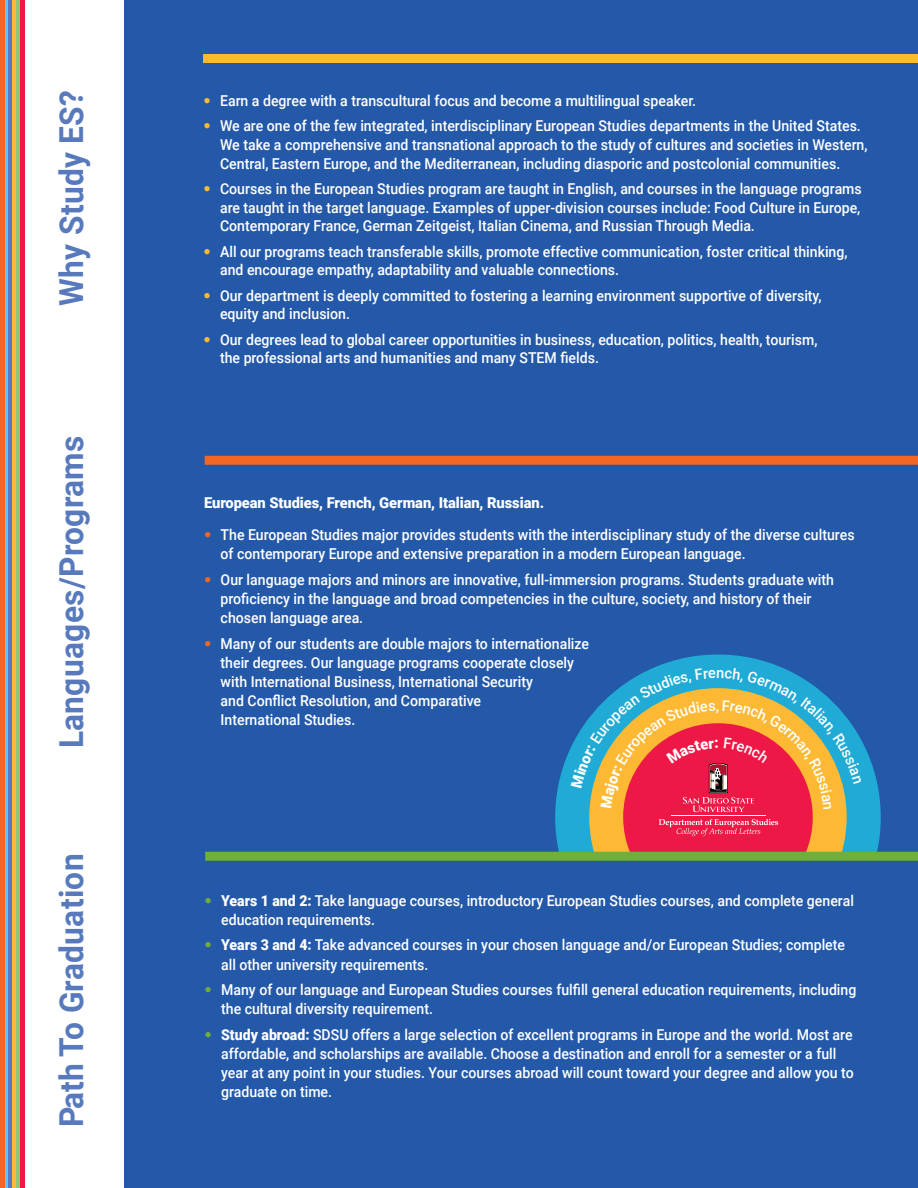
<style>
.page{position:relative;width:918px;height:1188px;background:#fff}
.page>*{position:absolute;margin:0;border:0;box-sizing:border-box;transform-origin:0 0}
.t1{font:700 33px "Roboto";letter-spacing:.01em;color:#587abc;scale:.96 1}
.t2{font:500 15px/19.2px "Roboto";color:#fff;scale:.94 1}
.t3{font:900 15px "Roboto";letter-spacing:-.005em;color:#fff}
.t4{font:500 15px "Roboto";color:#fff}
.s1{font-family:"Helvetica Neue LT Std";font-weight:300;color:#fdb933}
.s2{font-family:"Helvetica Neue LT Std";font-weight:300;color:#f26724}
.s3{font-family:"Helvetica Neue LT Std";font-weight:300;color:#70af3b}
.s4{font-weight:900}
</style>
<div class="page">
<div style="left:124px;top:0;width:794px;height:1188px;background:#2459a9"></div>
<svg style="left:4px;top:0;width:4px;height:1188px;fill:#57caf5"></svg>
<hr style="left:0;top:0;width:4px;height:1188px;background:#f26724">
<hr style="left:8px;top:0;width:4px;height:1188px;background:#587abc">
<div style="left:12px;top:0;width:5px;height:1188px;background:#fdb933"></div>
<svg style="left:17px;top:0;width:4px;height:1188px;fill:#87c879"></svg>
<hr style="left:21px;top:0;width:4px;height:1188px;background:#ed1846">
<div style="left:205px;top:456px;width:713px;height:9px;background:#f26724"></div>
<div style="left:203px;top:54px;width:715px;height:9px;background:#fdb933"></div>
<div style="left:555px;top:655px;width:326px;height:325px;background:#1fabd5;border-radius:50%"></div>
<div style="left:589px;top:688px;width:258px;height:258px;background:#fdb933;border-radius:50%"></div>
<div style="left:623px;top:723px;width:190px;height:188px;background:#ed1846;border-radius:50%"></div>
<svg style="left:659px;top:819px;width:119px;height:17px"></svg>
<hr style="left:671px;top:816px;width:95px;height:1px;background:#fff">
<div style="left:299px;top:856px;width:619px;height:332px;background:#2459a9"></div>
<div style="left:205px;top:852px;width:713px;height:9px;background:#70af3b"></div>
<svg style="left:571px;top:668px;width:291px;height:144px"></svg>
<h1 class="t1" style="left:48px;top:306px;width:226px;rotate:-90deg">Why Study ES?</h1>
<p class="t2" style="left:204px;top:90px;width:526px"><span class="s1">•</span> Earn a degree with a transcultural focus and become a multilingual speaker.</p>
<p class="t2" style="left:220px;top:116px;width:690px;line-height:18.8px;text-indent:-16px"><span class="s1">•</span> We are one of the few integrated, interdisciplinary European Studies departments in the United States.<br>We take a comprehensive and transnational approach to the study of cultures and societies in Western,<br>Central, Eastern Europe, and the Mediterranean, including diasporic and postcolonial communities.</p>
<p class="t2" style="left:220px;top:179px;width:684px;line-height:18.8px;text-align:justify;text-indent:-16px"><span class="s1">•</span> Courses in the European Studies program are taught in English, and courses in the language programs are taught in the target language. Examples of upper-division courses include: Food Culture in Europe, Contemporary France, German Zeitgeist, Italian Cinema, and Russian Through Media.</p>
<p class="t2" style="left:220px;top:241px;width:669px;line-height:18.8px;text-indent:-16px"><span class="s1">•</span> All our programs teach transferable skills, promote effective communication, foster critical thinking, and encourage empathy, adaptability and valuable connections.</p>
<p class="t2" style="left:220px;top:285px;width:641px;line-height:18.8px;text-indent:-16px"><span class="s1">•</span> Our department is deeply committed to fostering a learning environment supportive of diversity, equity and inclusion.</p>
<p class="t2" style="left:220px;top:329px;width:637px;line-height:18.8px;text-indent:-16px"><span class="s1">•</span> Our degrees lead to global career opportunities in business, education, politics, health, tourism, the professional arts and humanities and many STEM fields.</p>
<h1 class="t1" style="left:48px;top:748px;width:327px;rotate:-90deg">Languages/Programs</h1>
<h1 class="t1" style="left:48px;top:1127px;width:287px;rotate:-90deg">Path To Graduation</h1>
<p class="t3" style="left:204px;top:492px;width:341px">European Studies, French, German, Italian, Russian.</p>
<p class="t2" style="left:221px;top:525px;width:676px;text-indent:-17px"><span class="s2">•</span> The European Studies major provides students with the interdisciplinary study of the diverse cultures of contemporary Europe and extensive preparation in a modern European language.</p>
<p class="t2" style="left:221px;top:570px;width:654px;text-indent:-17px"><span class="s2">•</span> Our language majors and minors are innovative, full-immersion programs. Students graduate with proficiency in the language and broad competencies in the culture, society, and history of their chosen language area.</p>
<p class="t2" style="left:221px;top:633px;width:394px;text-indent:-16px"><span class="s2">•</span> Many of our students are double majors to internationalize their degrees. Our language programs cooperate closely with International Business, International Security<br>and Conflict Resolution, and Comparative<br>International Studies.</p>
<p class="t4" style="left:716px;top:695px;width:5px">,</p>
<p class="t2" style="left:221px;top:890px;width:675px;text-indent:-16px"><span class="s3">•</span> <span class="s4">Years 1 and 2:</span> Take language courses, introductory European Studies courses, and complete general education requirements.</p>
<p class="t2" style="left:221px;top:935px;width:665px;text-indent:-16px"><span class="s3">•</span> <span class="s4">Years 3 and 4:</span> Take advanced courses in your chosen language and/or European Studies; complete all other university requirements.</p>
<p class="t2" style="left:221px;top:980px;width:677px;text-indent:-16px"><span class="s3">•</span> Many of our language and European Studies courses fulfill general education requirements, including the cultural diversity requirement.</p>
<p class="t2" style="left:221px;top:1024px;width:674px;text-indent:-16px"><span class="s3">•</span> <span class="s4">Study abroad:</span> SDSU offers a large selection of excellent programs in Europe and the world. Most are affordable, and scholarships are available. Choose a destination and enroll for a semester or a full year at any point in your studies. Your courses abroad will count toward your degree and allow you to graduate on time.</p>
</div>
